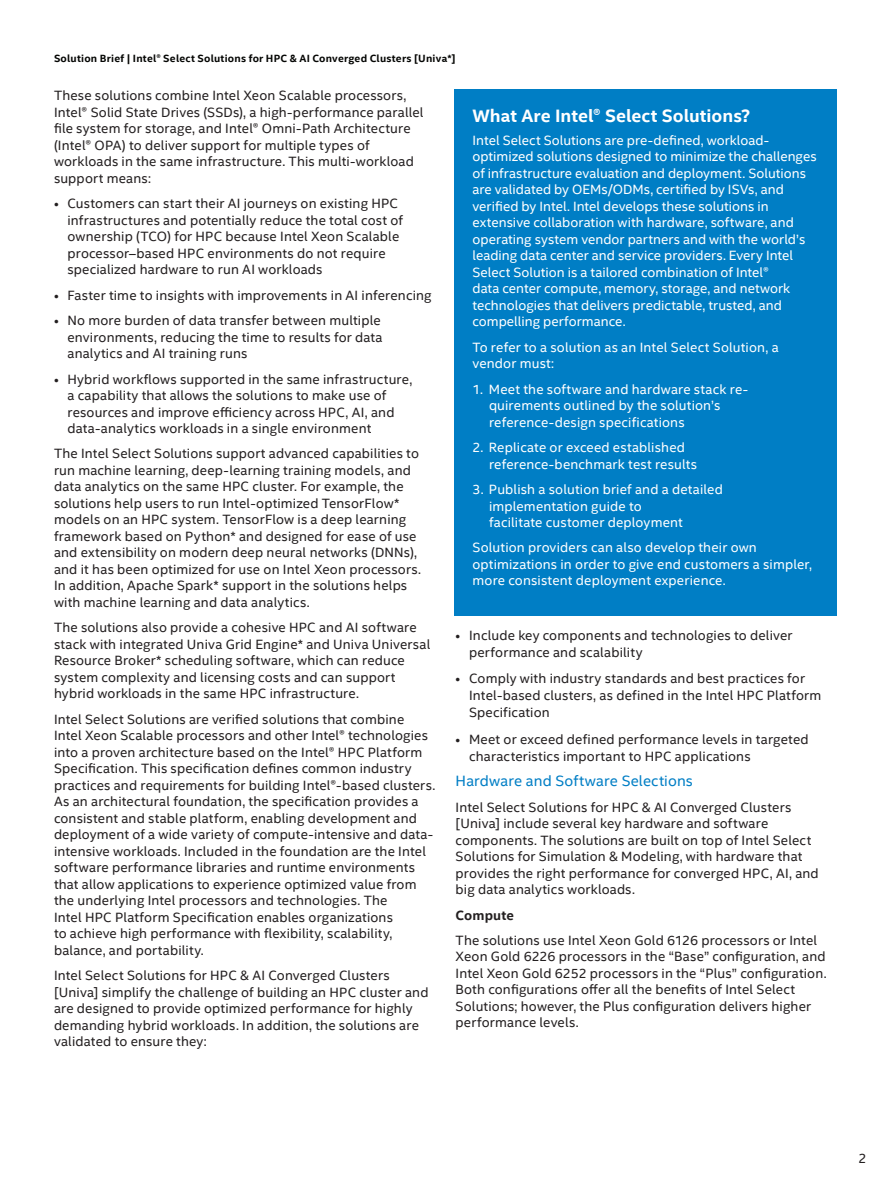
<style>
.page{position:relative;width:891px;height:1188px;background:#fff}
.page>*{position:absolute;margin:0;border:0;box-sizing:border-box;transform-origin:0 0}
.CopyHeaderBlue{font:700 18px "Intel Clear";color:#fff}
.CopyHeaderLvl2{font:15px "Intel Clear";letter-spacing:.01em;color:#007ec5}
.MainCopy___Caption{font:13.5px/16.5px "Intel Clear";letter-spacing:.01em;color:#231f20}
.BulletPoint_1{font:13.5px/16.5px "Intel Clear";letter-spacing:.015em;color:#231f20}
.MainCopy___Caption-2{font:13.5px/16.5px "Intel Clear";letter-spacing:.005em;color:#fff}
.BulletPoints{font:13.5px/16.5px "Intel Clear";letter-spacing:.015em;color:#fff}
.CopyHeaderLvl3{font:700 13.5px "Intel Clear";letter-spacing:.01em;color:#231f20}
.t1{font:700 10.5px "Intel Clear";letter-spacing:.02em;color:#040503}
</style>
<div class="page">
<div style="left:454px;top:89px;width:383px;height:527px;background:#007ec5"></div>
<p class="t1" style="left:54px;top:51px;width:403px">Solution Brief | Intel® Select Solutions for HPC &amp; AI Converged Clusters [Univa*]</p>
<p class="MainCopy___Caption" style="left:54px;top:87px;width:371px">These solutions combine Intel Xeon Scalable processors, Intel® Solid State Drives (SSDs), a high-performance parallel file system for storage, and Intel® Omni-Path Architecture (Intel® OPA) to deliver support for multiple types of workloads in the same infrastructure. This multi-workload support means:</p>
<p class="BulletPoint_1" style="left:68px;top:195px;width:337px;text-indent:-14px">• Customers can start their AI journeys on existing HPC infrastructures and potentially reduce the total cost of ownership (TCO) for HPC because Intel Xeon Scalable processor–based HPC environments do not require specialized hardware to run AI workloads</p>
<p class="BulletPoint_1" style="left:54px;top:286px;width:379px">• Faster time to insights with improvements in AI inferencing</p>
<p class="BulletPoint_1" style="left:68px;top:312px;width:317px;text-indent:-14px">• No more burden of data transfer between multiple environments, reducing the time to results for data analytics and AI training runs</p>
<p class="BulletPoint_1" style="left:68px;top:370px;width:346px;text-indent:-14px">• Hybrid workflows supported in the same infrastructure, a capability that allows the solutions to make use of resources and improve efficiency across HPC, AI, and data-analytics workloads in a single environment</p>
<p class="MainCopy___Caption" style="left:54px;top:445px;width:369px">The Intel Select Solutions support advanced capabilities to run machine learning, deep-learning training models, and data analytics on the same HPC cluster. For example, the solutions help users to run Intel-optimized TensorFlow* models on an HPC system. TensorFlow is a deep learning framework based on Python* and designed for ease of use and extensibility on modern deep neural networks (DNNs), and it has been optimized for use on Intel Xeon processors.<br>In addition, Apache Spark* support in the solutions helps with machine learning and data analytics.</p>
<p class="MainCopy___Caption" style="left:54px;top:619px;width:378px">The solutions also provide a cohesive HPC and AI software stack with integrated Univa Grid Engine* and Univa Universal Resource Broker* scheduling software, which can reduce system complexity and licensing costs and can support hybrid workloads in the same HPC infrastructure.</p>
<p class="MainCopy___Caption" style="left:54px;top:710px;width:383px">Intel Select Solutions are verified solutions that combine Intel Xeon Scalable processors and other Intel® technologies into a proven architecture based on the Intel® HPC Platform Specification. This specification defines common industry practices and requirements for building Intel®-based clusters.<br>As an architectural foundation, the specification provides a consistent and stable platform, enabling development and deployment of a wide variety of compute-intensive and data&shy;intensive workloads. Included in the foundation are the Intel software performance libraries and runtime environments that allow applications to experience optimized value from the underlying Intel processors and technologies. The<br>Intel HPC Platform Specification enables organizations<br>to achieve high performance with flexibility, scalability, balance, and portability.</p>
<p class="MainCopy___Caption" style="left:54px;top:967px;width:376px">Intel Select Solutions for HPC &amp; AI Converged Clusters [Univa] simplify the challenge of building an HPC cluster and are designed to provide optimized performance for highly demanding hybrid workloads. In addition, the solutions are validated to ensure they:</p>
<p class="CopyHeaderBlue" style="left:472px;top:103px;width:279px">What Are Intel® Select Solutions?</p>
<p class="MainCopy___Caption-2" style="left:472px;top:132px;width:346px">Intel Select Solutions are pre-defined, workload&shy;optimized solutions designed to minimize the challenges of infrastructure evaluation and deployment. Solutions are validated by OEMs/ODMs, certified by ISVs, and verified by Intel. Intel develops these solutions in extensive collaboration with hardware, software, and operating system vendor partners and with the world’s leading data center and service providers. Every Intel Select Solution is a tailored combination of Intel®<br>data center compute, memory, storage, and network technologies that delivers predictable, trusted, and compelling performance.</p>
<p class="MainCopy___Caption-2" style="left:472px;top:338px;width:308px">To refer to a solution as an Intel Select Solution, a vendor must:</p>
<p class="BulletPoints" style="left:489px;top:380px;width:261px;text-indent:-16px">1. Meet the software and hardware stack re&shy;quirements outlined by the solution’s reference-design specifications</p>
<p class="BulletPoints" style="left:489px;top:439px;width:210px;text-indent:-16px">2. Replicate or exceed established reference-benchmark test results</p>
<p class="BulletPoints" style="left:489px;top:481px;width:235px;text-indent:-16px">3. Publish a solution brief and a detailed implementation guide to<br>facilitate customer deployment</p>
<p class="MainCopy___Caption-2" style="left:472px;top:539px;width:341px">Solution providers can also develop their own optimizations in order to give end customers a simpler, more consistent deployment experience.</p>
<p class="BulletPoint_1" style="left:469px;top:626px;width:325px;line-height:17.2px;text-indent:-14px">• Include key components and technologies to deliver performance and scalability</p>
<p class="BulletPoint_1" style="left:469px;top:669px;width:354px;line-height:17.2px;text-indent:-14px">• Comply with industry standards and best practices for<br>Intel-based clusters, as defined in the Intel HPC Platform<br>Specification</p>
<p class="BulletPoint_1" style="left:469px;top:730px;width:341px;line-height:17.2px;text-indent:-14px">• Meet or exceed defined performance levels in targeted characteristics important to HPC applications</p>
<p class="CopyHeaderLvl2" style="left:456px;top:771px;width:239px">Hardware and Software Selections</p>
<p class="MainCopy___Caption" style="left:456px;top:798px;width:365px">Intel Select Solutions for HPC &amp; AI Converged Clusters [Univa] include several key hardware and software components. The solutions are built on top of Intel Select Solutions for Simulation &amp; Modeling, with hardware that provides the right performance for converged HPC, AI, and big data analytics workloads.</p>
<p class="CopyHeaderLvl3" style="left:456px;top:906px;width:60px">Compute</p>
<p class="MainCopy___Caption" style="left:456px;top:932px;width:373px">The solutions use Intel Xeon Gold 6126 processors or Intel Xeon Gold 6226 processors in the “Base” configuration, and Intel Xeon Gold 6252 processors in the “Plus” configuration.<br>Both configurations offer all the benefits of Intel Select Solutions; however, the Plus configuration delivers higher performance levels.</p>
<p class="MainCopy___Caption" style="left:858px;top:1150px;width:10px">2</p>
</div>
